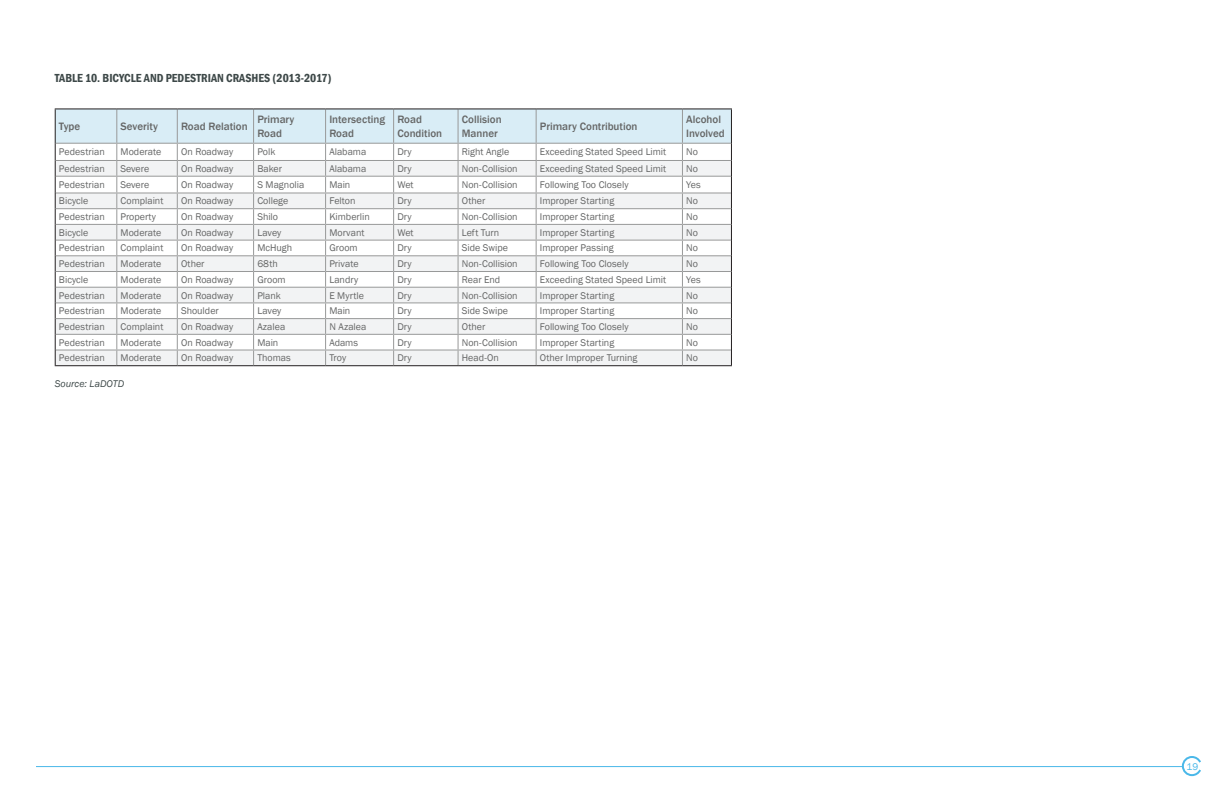
<style>
.page{position:relative;width:1224px;height:792px;background:#fff}
.page>*{position:absolute;margin:0;border:0;box-sizing:border-box;transform-origin:0 0}
.t1{font:600 condensed 12px "Franklin Gothic";color:#3d4848}
.t2{font:500 11px/14px "Franklin Gothic";color:#656666}
.t3{font:10px "Franklin Gothic";color:#656666}
.t4{font:italic 10px "Franklin Gothic";letter-spacing:.005em;color:#3d4848}
.t5{font:10px "Franklin Gothic";color:#4ab8e9}
</style>
<div class="page">
<hr style="left:36px;top:766px;width:1148px;height:1px;background:#4ab8e9">
<svg style="left:1181px;top:756px;width:20px;height:21px"></svg>
<hr style="left:55px;top:108px;width:62px;height:1px;background:#231f20">
<hr style="left:117px;top:108px;width:60px;height:1px;background:#231f20">
<hr style="left:177px;top:108px;width:77px;height:1px;background:#231f20">
<hr style="left:254px;top:108px;width:72px;height:1px;background:#231f20">
<hr style="left:326px;top:108px;width:68px;height:1px;background:#231f20">
<hr style="left:394px;top:108px;width:64px;height:1px;background:#231f20">
<hr style="left:458px;top:108px;width:78px;height:1px;background:#231f20">
<hr style="left:536px;top:108px;width:146px;height:1px;background:#231f20">
<hr style="left:682px;top:108px;width:50px;height:1px;background:#231f20">
<svg style="left:55px;top:109px;width:677px;height:256px"></svg>
<hr style="left:55px;top:365px;width:62px;height:1px;background:#231f20">
<hr style="left:117px;top:365px;width:60px;height:1px;background:#231f20">
<hr style="left:177px;top:365px;width:77px;height:1px;background:#231f20">
<hr style="left:254px;top:365px;width:72px;height:1px;background:#231f20">
<hr style="left:326px;top:365px;width:68px;height:1px;background:#231f20">
<hr style="left:394px;top:365px;width:64px;height:1px;background:#231f20">
<hr style="left:458px;top:365px;width:78px;height:1px;background:#231f20">
<hr style="left:536px;top:365px;width:146px;height:1px;background:#231f20">
<hr style="left:682px;top:365px;width:50px;height:1px;background:#231f20">
<p class="t1" style="left:55px;top:70px;width:279px">TABLE 10. BICYCLE AND PEDESTRIAN CRASHES (2013-2017)</p>
<p class="t2" style="left:59px;top:119px;width:23px">Type</p>
<p class="t2" style="left:121px;top:119px;width:39px">Severity</p>
<p class="t2" style="left:181px;top:119px;width:68px">Road Relation</p>
<p class="t2" style="left:257px;top:112px;width:39px">Primary<br>Road</p>
<p class="t2" style="left:329px;top:112px;width:57px">Intersecting<br>Road</p>
<p class="t2" style="left:397px;top:112px;width:46px">Road<br>Condition</p>
<p class="t2" style="left:462px;top:112px;width:41px">Collision<br>Manner</p>
<p class="t2" style="left:540px;top:119px;width:99px">Primary Contribution</p>
<p class="t2" style="left:686px;top:112px;width:40px">Alcohol<br>Involved</p>
<p class="t3" style="left:59px;top:146px;width:47px">Pedestrian</p>
<p class="t3" style="left:121px;top:146px;width:42px">Moderate</p>
<p class="t3" style="left:181px;top:146px;width:54px">On Roadway</p>
<p class="t3" style="left:257px;top:146px;width:20px">Polk</p>
<p class="t3" style="left:329px;top:146px;width:39px">Alabama</p>
<p class="t3" style="left:397px;top:146px;width:16px">Dry</p>
<p class="t3" style="left:462px;top:146px;width:49px">Right Angle</p>
<p class="t3" style="left:540px;top:146px;width:128px">Exceeding Stated Speed Limit</p>
<p class="t3" style="left:686px;top:146px;width:13px">No</p>
<p class="t3" style="left:59px;top:162px;width:47px">Pedestrian</p>
<p class="t3" style="left:121px;top:162px;width:30px">Severe</p>
<p class="t3" style="left:181px;top:162px;width:54px">On Roadway</p>
<p class="t3" style="left:257px;top:162px;width:26px">Baker</p>
<p class="t3" style="left:329px;top:162px;width:39px">Alabama</p>
<p class="t3" style="left:397px;top:162px;width:16px">Dry</p>
<p class="t3" style="left:462px;top:162px;width:57px">Non-Collision</p>
<p class="t3" style="left:540px;top:162px;width:128px">Exceeding Stated Speed Limit</p>
<p class="t3" style="left:686px;top:162px;width:13px">No</p>
<p class="t3" style="left:59px;top:179px;width:47px">Pedestrian</p>
<p class="t3" style="left:121px;top:179px;width:30px">Severe</p>
<p class="t3" style="left:181px;top:179px;width:54px">On Roadway</p>
<p class="t3" style="left:257px;top:179px;width:49px">S Magnolia</p>
<p class="t3" style="left:329px;top:179px;width:22px">Main</p>
<p class="t3" style="left:397px;top:179px;width:18px">Wet</p>
<p class="t3" style="left:462px;top:179px;width:57px">Non-Collision</p>
<p class="t3" style="left:540px;top:179px;width:90px">Following Too Closely</p>
<p class="t3" style="left:686px;top:179px;width:16px">Yes</p>
<p class="t3" style="left:59px;top:195px;width:31px">Bicycle</p>
<p class="t3" style="left:121px;top:195px;width:44px">Complaint</p>
<p class="t3" style="left:181px;top:195px;width:54px">On Roadway</p>
<p class="t3" style="left:257px;top:195px;width:33px">College</p>
<p class="t3" style="left:329px;top:195px;width:28px">Felton</p>
<p class="t3" style="left:397px;top:195px;width:16px">Dry</p>
<p class="t3" style="left:462px;top:195px;width:25px">Other</p>
<p class="t3" style="left:540px;top:195px;width:76px">Improper Starting</p>
<p class="t3" style="left:686px;top:195px;width:13px">No</p>
<p class="t3" style="left:59px;top:211px;width:47px">Pedestrian</p>
<p class="t3" style="left:121px;top:211px;width:37px">Property</p>
<p class="t3" style="left:181px;top:211px;width:54px">On Roadway</p>
<p class="t3" style="left:257px;top:211px;width:22px">Shilo</p>
<p class="t3" style="left:329px;top:211px;width:42px">Kimberlin</p>
<p class="t3" style="left:397px;top:211px;width:16px">Dry</p>
<p class="t3" style="left:462px;top:211px;width:57px">Non-Collision</p>
<p class="t3" style="left:540px;top:211px;width:76px">Improper Starting</p>
<p class="t3" style="left:686px;top:211px;width:13px">No</p>
<p class="t3" style="left:59px;top:226px;width:31px">Bicycle</p>
<p class="t3" style="left:121px;top:226px;width:42px">Moderate</p>
<p class="t3" style="left:181px;top:226px;width:54px">On Roadway</p>
<p class="t3" style="left:257px;top:226px;width:26px">Lavey</p>
<p class="t3" style="left:329px;top:226px;width:37px">Morvant</p>
<p class="t3" style="left:397px;top:226px;width:18px">Wet</p>
<p class="t3" style="left:462px;top:226px;width:39px">Left Turn</p>
<p class="t3" style="left:540px;top:226px;width:76px">Improper Starting</p>
<p class="t3" style="left:686px;top:226px;width:13px">No</p>
<p class="t3" style="left:59px;top:242px;width:47px">Pedestrian</p>
<p class="t3" style="left:121px;top:242px;width:44px">Complaint</p>
<p class="t3" style="left:181px;top:242px;width:54px">On Roadway</p>
<p class="t3" style="left:257px;top:242px;width:37px">McHugh</p>
<p class="t3" style="left:329px;top:242px;width:30px">Groom</p>
<p class="t3" style="left:397px;top:242px;width:16px">Dry</p>
<p class="t3" style="left:462px;top:242px;width:48px">Side Swipe</p>
<p class="t3" style="left:540px;top:242px;width:75px">Improper Passing</p>
<p class="t3" style="left:686px;top:242px;width:13px">No</p>
<p class="t3" style="left:59px;top:258px;width:47px">Pedestrian</p>
<p class="t3" style="left:121px;top:258px;width:42px">Moderate</p>
<p class="t3" style="left:181px;top:258px;width:25px">Other</p>
<p class="t3" style="left:257px;top:258px;width:22px">68th</p>
<p class="t3" style="left:329px;top:258px;width:31px">Private</p>
<p class="t3" style="left:397px;top:258px;width:16px">Dry</p>
<p class="t3" style="left:462px;top:258px;width:57px">Non-Collision</p>
<p class="t3" style="left:540px;top:258px;width:90px">Following Too Closely</p>
<p class="t3" style="left:686px;top:258px;width:13px">No</p>
<p class="t3" style="left:59px;top:273px;width:31px">Bicycle</p>
<p class="t3" style="left:121px;top:273px;width:42px">Moderate</p>
<p class="t3" style="left:181px;top:273px;width:54px">On Roadway</p>
<p class="t3" style="left:257px;top:273px;width:30px">Groom</p>
<p class="t3" style="left:329px;top:273px;width:30px">Landry</p>
<p class="t3" style="left:397px;top:273px;width:16px">Dry</p>
<p class="t3" style="left:462px;top:273px;width:40px">Rear End</p>
<p class="t3" style="left:540px;top:273px;width:128px">Exceeding Stated Speed Limit</p>
<p class="t3" style="left:686px;top:273px;width:16px">Yes</p>
<p class="t3" style="left:59px;top:289px;width:47px">Pedestrian</p>
<p class="t3" style="left:121px;top:289px;width:42px">Moderate</p>
<p class="t3" style="left:181px;top:289px;width:54px">On Roadway</p>
<p class="t3" style="left:257px;top:289px;width:25px">Plank</p>
<p class="t3" style="left:329px;top:289px;width:36px">E Myrtle</p>
<p class="t3" style="left:397px;top:289px;width:16px">Dry</p>
<p class="t3" style="left:462px;top:289px;width:57px">Non-Collision</p>
<p class="t3" style="left:540px;top:289px;width:76px">Improper Starting</p>
<p class="t3" style="left:686px;top:289px;width:13px">No</p>
<p class="t3" style="left:59px;top:305px;width:47px">Pedestrian</p>
<p class="t3" style="left:121px;top:305px;width:42px">Moderate</p>
<p class="t3" style="left:181px;top:305px;width:39px">Shoulder</p>
<p class="t3" style="left:257px;top:305px;width:26px">Lavey</p>
<p class="t3" style="left:329px;top:305px;width:22px">Main</p>
<p class="t3" style="left:397px;top:305px;width:16px">Dry</p>
<p class="t3" style="left:462px;top:305px;width:48px">Side Swipe</p>
<p class="t3" style="left:540px;top:305px;width:76px">Improper Starting</p>
<p class="t3" style="left:686px;top:305px;width:13px">No</p>
<p class="t3" style="left:59px;top:320px;width:47px">Pedestrian</p>
<p class="t3" style="left:121px;top:320px;width:44px">Complaint</p>
<p class="t3" style="left:181px;top:320px;width:54px">On Roadway</p>
<p class="t3" style="left:257px;top:320px;width:30px">Azalea</p>
<p class="t3" style="left:329px;top:320px;width:39px">N Azalea</p>
<p class="t3" style="left:397px;top:320px;width:16px">Dry</p>
<p class="t3" style="left:462px;top:320px;width:25px">Other</p>
<p class="t3" style="left:540px;top:320px;width:90px">Following Too Closely</p>
<p class="t3" style="left:686px;top:320px;width:13px">No</p>
<p class="t3" style="left:59px;top:336px;width:47px">Pedestrian</p>
<p class="t3" style="left:121px;top:336px;width:42px">Moderate</p>
<p class="t3" style="left:181px;top:336px;width:54px">On Roadway</p>
<p class="t3" style="left:257px;top:336px;width:22px">Main</p>
<p class="t3" style="left:329px;top:336px;width:30px">Adams</p>
<p class="t3" style="left:397px;top:336px;width:16px">Dry</p>
<p class="t3" style="left:462px;top:336px;width:57px">Non-Collision</p>
<p class="t3" style="left:540px;top:336px;width:76px">Improper Starting</p>
<p class="t3" style="left:686px;top:336px;width:13px">No</p>
<p class="t3" style="left:59px;top:352px;width:47px">Pedestrian</p>
<p class="t3" style="left:121px;top:352px;width:42px">Moderate</p>
<p class="t3" style="left:181px;top:352px;width:54px">On Roadway</p>
<p class="t3" style="left:257px;top:352px;width:35px">Thomas</p>
<p class="t3" style="left:329px;top:352px;width:18px">Troy</p>
<p class="t3" style="left:397px;top:352px;width:16px">Dry</p>
<p class="t3" style="left:462px;top:352px;width:39px">Head-On</p>
<p class="t3" style="left:540px;top:352px;width:99px">Other Improper Turning</p>
<p class="t3" style="left:686px;top:352px;width:13px">No</p>
<p class="t4" style="left:55px;top:377px;width:71px">Source: LaDOTD</p>
<p class="t5" style="left:1187px;top:760px;width:13px">19</p>
</div>
